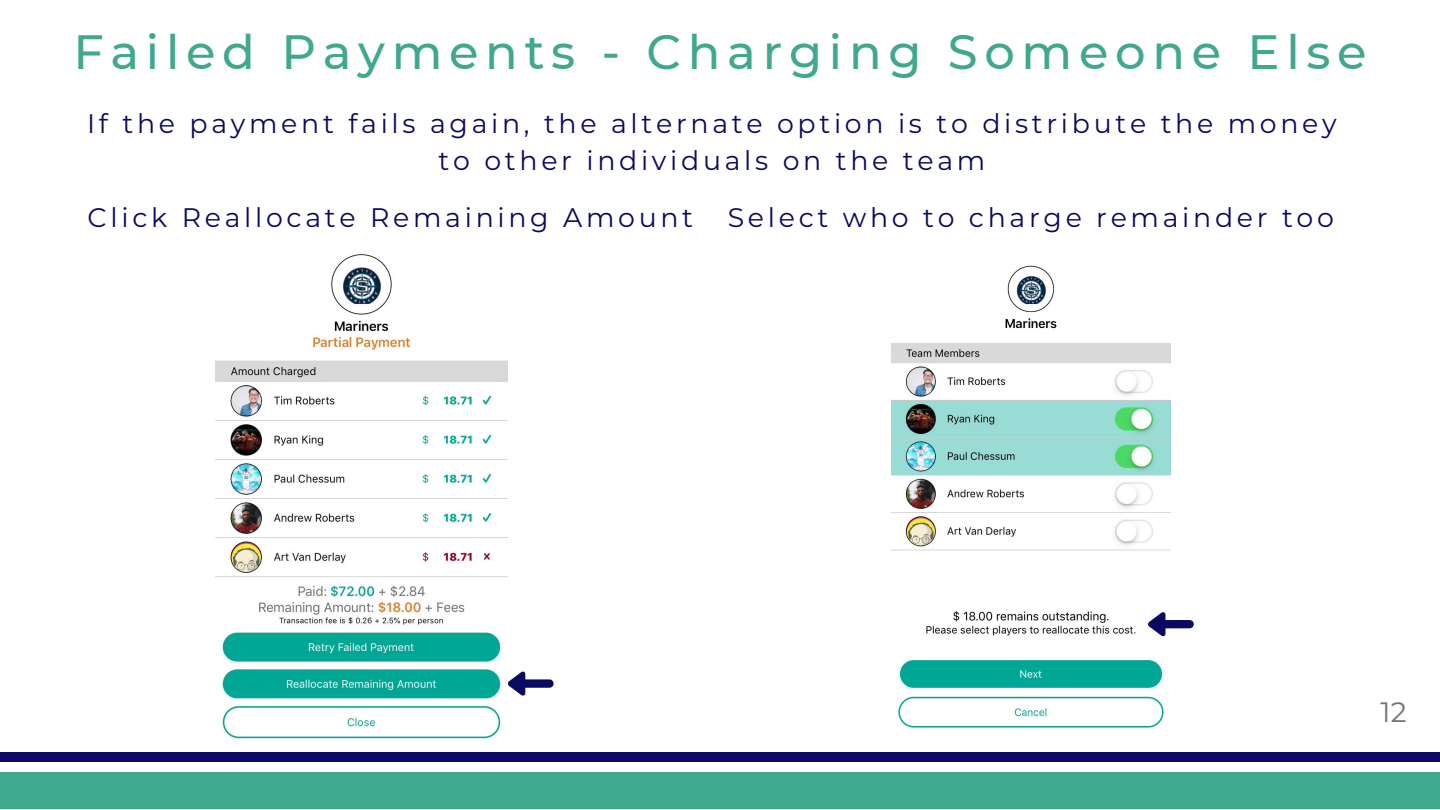
<style>
.page{position:relative;width:1440px;height:810px;background:#fff}
.page>*{position:absolute;margin:0;border:0;box-sizing:border-box;transform-origin:0 0}
.t1{font:500 48px "Montserrat";letter-spacing:.14em;color:#40a88c}
.t2{font:28px "Montserrat";color:#737373}
.t3{font:26.8px/37.4px "Montserrat";letter-spacing:.14em;color:#0b0962;text-align:center}
</style>
<div class="page">
<div style="left:0;top:772px;width:1440px;height:37px;background:#40a88c"></div>
<div style="left:0;top:752px;width:1440px;height:9px;background:#0b0962"></div>
<svg style="left:508px;top:672px;width:46px;height:24px"></svg>
<img style="left:215px;top:254px;width:293px;height:485px">
<img style="left:891px;top:265px;width:280px;height:463px">
<svg style="left:1148px;top:612px;width:46px;height:24px"></svg>
<h1 class="t1" style="left:73px;top:23px;width:1295px">Failed Payments - Charging Someone Else</h1>
<p class="t3" style="left:87px;top:103px;width:1251px">If the payment fails again, the alternate option is to distribute the money to other individuals on the team</p>
<p class="t3" style="left:88px;top:198px;width:607px">Click Reallocate Remaining Amount</p>
<p class="t3" style="left:728px;top:198px;width:608px">Select who to charge remainder too</p>
<p class="t2" style="left:1381px;top:693px;width:28px">12</p>
</div>
